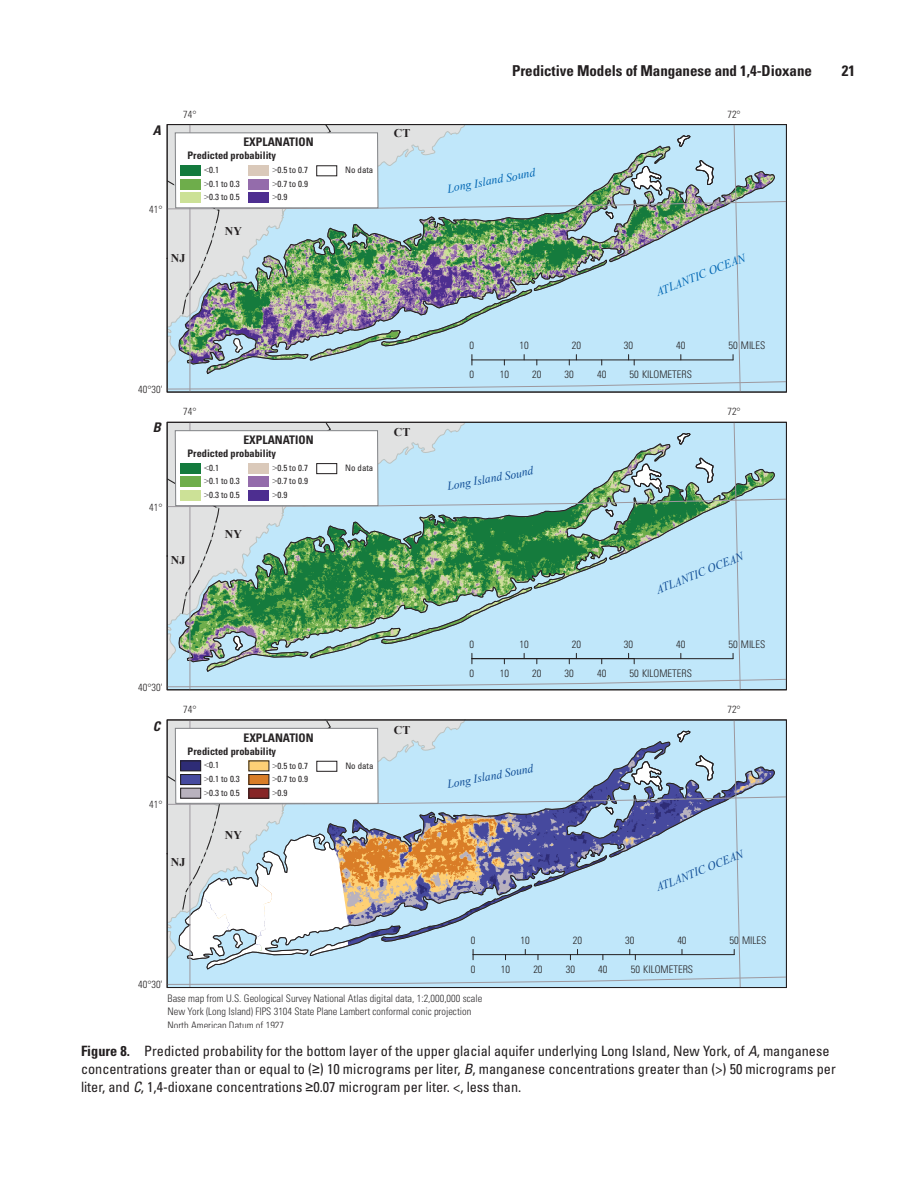
<style>
.page{position:relative;width:918px;height:1188px;background:#fff}
.page>*{position:absolute;margin:0;border:0;box-sizing:border-box;transform-origin:0 0}
.t1{font:700 condensed 15px "Univers";letter-spacing:-.005em;color:#231f20}
.FigureCaption{font:condensed 14.25px/18px "Univers";color:#231f20}
.t2{font:italic 700 condensed 13.35px "Univers";color:#231f20}
.t3{font:italic 11.85px "Times New Roman";color:#0f4d96}
.t4{font:700 condensed 11.85px "Univers";color:#262324}
.t5{font:italic 11.85px "Times New Roman";color:#0166b3}
.t6{font:700 11.85px "Times New Roman";color:#231f20}
.t7{font:300 condensed 10.5px "Univers";color:#262324}
.t8{font:300 condensed 10.35px/13.5px "Univers";color:#312f30}
.t9{font:300 condensed 10.35px "Univers";color:#262324}
.t10{font:700 condensed 10.35px "Univers";color:#262324}
.t11{font:condensed 8.85px/13.6px "Univers";color:#262324}
.s1{font-family:"Times New Roman";font-stretch:normal}
.s2{font-weight:700}
.s3{font-style:italic}
.s4{font-family:"Arial";font-stretch:normal}
</style>
<div class="page">
<svg style="left:166px;top:719px;width:621px;height:269px;background:#b8ccda"></svg>
<svg style="left:166px;top:422px;width:621px;height:268px;background:#a1cac6"></svg>
<svg style="left:166px;top:124px;width:621px;height:269px;background:#abc9d0"></svg>
<div style="left:175px;top:728px;width:203px;height:75px;background:#fff"></div>
<div style="left:175px;top:728px;width:204px;height:76px;border:1px solid #808285"></div>
<div style="left:181px;top:761px;width:20px;height:10px;background:#2e2c76"></div>
<div style="left:181px;top:761px;width:20px;height:10px;border:1px solid #231f20"></div>
<div style="left:181px;top:775px;width:20px;height:10px;background:#464a9f"></div>
<div style="left:181px;top:775px;width:20px;height:10px;border:1px solid #231f20"></div>
<div style="left:181px;top:788px;width:20px;height:10px;background:#b9b2be"></div>
<div style="left:181px;top:788px;width:20px;height:10px;border:1px solid #231f20"></div>
<div style="left:249px;top:761px;width:20px;height:10px;background:#fed076"></div>
<div style="left:249px;top:775px;width:20px;height:10px;background:#d97d27"></div>
<div style="left:249px;top:775px;width:20px;height:10px;border:1px solid #231f20"></div>
<div style="left:249px;top:788px;width:20px;height:10px;background:#872526"></div>
<div style="left:249px;top:788px;width:20px;height:10px;border:1px solid #231f20"></div>
<div style="left:316px;top:761px;width:21px;height:11px;border:1px solid #231f20"></div>
<div style="left:175px;top:431px;width:203px;height:75px;background:#fff"></div>
<div style="left:175px;top:430px;width:203px;height:76px;border:1px solid #808285"></div>
<div style="left:181px;top:463px;width:20px;height:10px;background:#137a3d"></div>
<div style="left:181px;top:477px;width:20px;height:10px;background:#6ead4b"></div>
<div style="left:181px;top:490px;width:20px;height:11px;background:#cce197"></div>
<div style="left:249px;top:463px;width:20px;height:10px;background:#dac9ba"></div>
<div style="left:249px;top:477px;width:20px;height:10px;background:#946cab"></div>
<div style="left:249px;top:491px;width:20px;height:10px;background:#4d2e90"></div>
<div style="left:316px;top:463px;width:21px;height:11px;border:1px solid #231f20"></div>
<div style="left:175px;top:133px;width:203px;height:75px;background:#fff"></div>
<div style="left:175px;top:132px;width:203px;height:76px;border:1px solid #808285"></div>
<div style="left:181px;top:165px;width:20px;height:10px;background:#137a3d"></div>
<div style="left:181px;top:179px;width:20px;height:10px;background:#6ead4b"></div>
<div style="left:181px;top:193px;width:20px;height:10px;background:#cce197"></div>
<div style="left:249px;top:165px;width:20px;height:10px;background:#dac9ba"></div>
<div style="left:249px;top:179px;width:20px;height:10px;background:#946cab"></div>
<div style="left:249px;top:193px;width:20px;height:10px;background:#4d2e90"></div>
<div style="left:316px;top:165px;width:21px;height:11px;border:1px solid #231f20"></div>
<p class="t1" style="left:512px;top:62px;width:301px">Predictive Models of Manganese and 1,4-Dioxane</p>
<p class="t1" style="left:842px;top:62px;width:15px">21</p>
<p class="t2" style="left:153px;top:123px;width:10px">A</p>
<p class="t9" style="left:149px;top:203px;width:15px">41°</p>
<p class="t9" style="left:183px;top:108px;width:15px">74°</p>
<p class="t9" style="left:727px;top:108px;width:15px">72°</p>
<p class="t4" style="left:243px;top:135px;width:72px">EXPLANATION</p>
<p class="t10" style="left:188px;top:149px;width:90px">Predicted probability</p>
<p class="t11" style="left:204px;top:163px;width:37px"><span class="s1">&lt;</span>0.1<br><span class="s1">&gt;</span>0.1 to 0.3 <span class="s1">&gt;</span>0.3 to 0.5</p>
<p class="t11" style="left:272px;top:163px;width:37px;text-align:justify"><span class="s1">&gt;</span>0.5 to 0.7 <span class="s1">&gt;</span>0.7 to 0.9 <span class="s1">&gt;</span>0.9</p>
<p class="t6" style="left:171px;top:250px;width:16px">NJ</p>
<p class="t6" style="left:225px;top:223px;width:19px">NY</p>
<p class="t11" style="left:345px;top:163px;width:30px">No data</p>
<p class="t6" style="left:394px;top:125px;width:18px">CT</p>
<p class="t5" style="left:446px;top:181px;width:91px;rotate:-11deg">Long Island Sound</p>
<p class="t5" style="left:654px;top:285px;width:97px;rotate:-22deg">ATLANTIC OCEAN</p>
<p class="t9" style="left:138px;top:383px;width:26px">40°30'</p>
<p class="t2" style="left:153px;top:419px;width:10px">B</p>
<p class="t9" style="left:149px;top:501px;width:15px">41°</p>
<p class="t7" style="left:470px;top:339px;width:6px">0</p>
<p class="t7" style="left:520px;top:339px;width:11px">10</p>
<p class="t7" style="left:572px;top:339px;width:11px">20</p>
<p class="t7" style="left:624px;top:339px;width:11px">30</p>
<p class="t7" style="left:676px;top:339px;width:11px">40</p>
<p class="t7" style="left:728px;top:339px;width:38px">50 MILES</p>
<p class="t7" style="left:470px;top:368px;width:6px">0</p>
<p class="t7" style="left:500px;top:368px;width:11px">10</p>
<p class="t7" style="left:532px;top:368px;width:11px">20</p>
<p class="t7" style="left:565px;top:368px;width:11px">30</p>
<p class="t7" style="left:597px;top:368px;width:11px">40</p>
<p class="t7" style="left:630px;top:368px;width:64px">50 KILOMETERS</p>
<p class="t7" style="left:469px;top:340px;width:6px">0</p>
<p class="t7" style="left:519px;top:340px;width:11px">10</p>
<p class="t7" style="left:572px;top:340px;width:11px">20</p>
<p class="t7" style="left:624px;top:340px;width:11px">30</p>
<p class="t7" style="left:676px;top:340px;width:11px">40</p>
<p class="t7" style="left:728px;top:340px;width:35px">50 Miles</p>
<p class="t9" style="left:469px;top:370px;width:41px">0 510</p>
<p class="t9" style="left:532px;top:370px;width:11px">20</p>
<p class="t9" style="left:564px;top:370px;width:11px">30</p>
<p class="t9" style="left:597px;top:370px;width:11px">40</p>
<p class="t9" style="left:629px;top:370px;width:54px">50 Kilometers</p>
<p class="t9" style="left:183px;top:405px;width:15px">74°</p>
<p class="t9" style="left:727px;top:405px;width:15px">72°</p>
<p class="t4" style="left:243px;top:432px;width:72px">EXPLANATION</p>
<p class="t10" style="left:188px;top:447px;width:90px">Predicted probability</p>
<p class="t11" style="left:204px;top:461px;width:37px"><span class="s1">&lt;</span>0.1<br><span class="s1">&gt;</span>0.1 to 0.3 <span class="s1">&gt;</span>0.3 to 0.5</p>
<p class="t11" style="left:272px;top:461px;width:37px;text-align:justify"><span class="s1">&gt;</span>0.5 to 0.7 <span class="s1">&gt;</span>0.7 to 0.9 <span class="s1">&gt;</span>0.9</p>
<p class="t6" style="left:171px;top:552px;width:16px">NJ</p>
<p class="t6" style="left:225px;top:525px;width:19px">NY</p>
<p class="t11" style="left:345px;top:461px;width:30px">No data</p>
<p class="t6" style="left:394px;top:424px;width:18px">CT</p>
<p class="t3" style="left:446px;top:479px;width:89px;rotate:-11deg">Long Island Sound</p>
<p class="t3" style="left:654px;top:583px;width:95px;rotate:-22deg">ATLANTIC OCEAN</p>
<p class="t9" style="left:138px;top:681px;width:26px">40°30'</p>
<p class="t2" style="left:153px;top:718px;width:9px">C</p>
<p class="t9" style="left:149px;top:798px;width:15px">41°</p>
<p class="t7" style="left:470px;top:638px;width:6px">0</p>
<p class="t7" style="left:520px;top:638px;width:11px">10</p>
<p class="t7" style="left:572px;top:638px;width:11px">20</p>
<p class="t7" style="left:624px;top:638px;width:11px">30</p>
<p class="t7" style="left:676px;top:638px;width:11px">40</p>
<p class="t7" style="left:728px;top:638px;width:38px">50 MILES</p>
<p class="t7" style="left:470px;top:667px;width:6px">0</p>
<p class="t7" style="left:500px;top:667px;width:11px">10</p>
<p class="t7" style="left:532px;top:667px;width:11px">20</p>
<p class="t7" style="left:565px;top:667px;width:11px">30</p>
<p class="t7" style="left:597px;top:667px;width:11px">40</p>
<p class="t7" style="left:630px;top:667px;width:64px">50 KILOMETERS</p>
<p class="t9" style="left:183px;top:703px;width:15px">74°</p>
<p class="t9" style="left:727px;top:703px;width:15px">72°</p>
<p class="t4" style="left:243px;top:730px;width:72px">EXPLANATION</p>
<p class="t10" style="left:188px;top:745px;width:90px">Predicted probability</p>
<p class="t11" style="left:204px;top:758px;width:37px"><span class="s1">&lt;</span>0.1<br><span class="s1">&gt;</span>0.1 to 0.3 <span class="s1">&gt;</span>0.3 to 0.5</p>
<p class="t11" style="left:273px;top:758px;width:37px;text-align:justify"><span class="s1">&gt;</span>0.5 to 0.7 <span class="s1">&gt;</span>0.7 to 0.9 <span class="s1">&gt;</span>0.9</p>
<p class="t11" style="left:345px;top:759px;width:30px">No data</p>
<p class="t6" style="left:394px;top:722px;width:18px">CT</p>
<p class="t3" style="left:446px;top:776px;width:89px;rotate:-11deg">Long Island Sound</p>
<p class="t6" style="left:171px;top:853px;width:16px">NJ</p>
<p class="t6" style="left:225px;top:827px;width:19px">NY</p>
<p class="t3" style="left:654px;top:880px;width:95px;rotate:-22deg">ATLANTIC OCEAN</p>
<p class="t9" style="left:138px;top:978px;width:26px">40°30'</p>
<p class="t7" style="left:471px;top:934px;width:6px">0</p>
<p class="t7" style="left:521px;top:934px;width:11px">10</p>
<p class="t7" style="left:573px;top:934px;width:11px">20</p>
<p class="t7" style="left:625px;top:934px;width:11px">30</p>
<p class="t7" style="left:677px;top:934px;width:11px">40</p>
<p class="t7" style="left:730px;top:934px;width:38px">50 MILES</p>
<p class="t7" style="left:471px;top:963px;width:6px">0</p>
<p class="t7" style="left:501px;top:963px;width:11px">10</p>
<p class="t7" style="left:533px;top:963px;width:11px">20</p>
<p class="t7" style="left:566px;top:963px;width:11px">30</p>
<p class="t7" style="left:598px;top:963px;width:11px">40</p>
<p class="t7" style="left:631px;top:963px;width:64px">50 KILOMETERS</p>
<p class="t8" style="left:167px;top:991px;width:316px">Base map from U.S. Geological Survey National Atlas digital data, 1:2,000,000 scale<br>New York (Long Island) FIPS 3104 State Plane Lambert conformal conic projection<br>North American Datum of 1927</p>
<p class="FigureCaption" style="left:81px;top:1042px;width:756px"><span class="s2">Figure 8.</span> Predicted probability for the bottom layer of the upper glacial aquifer underlying Long Island, New York, of <span class="s3">A</span>, manganese concentrations greater than or equal to (<span class="s4">≥</span>) 10 micrograms per liter, <span class="s3">B</span>, manganese concentrations greater than (&gt;) 50 micrograms per liter, and <span class="s3">C</span>, 1,4-dioxane concentrations <span class="s4">≥</span>0.07 microgram per liter. &lt;, less than.</p>
</div>
